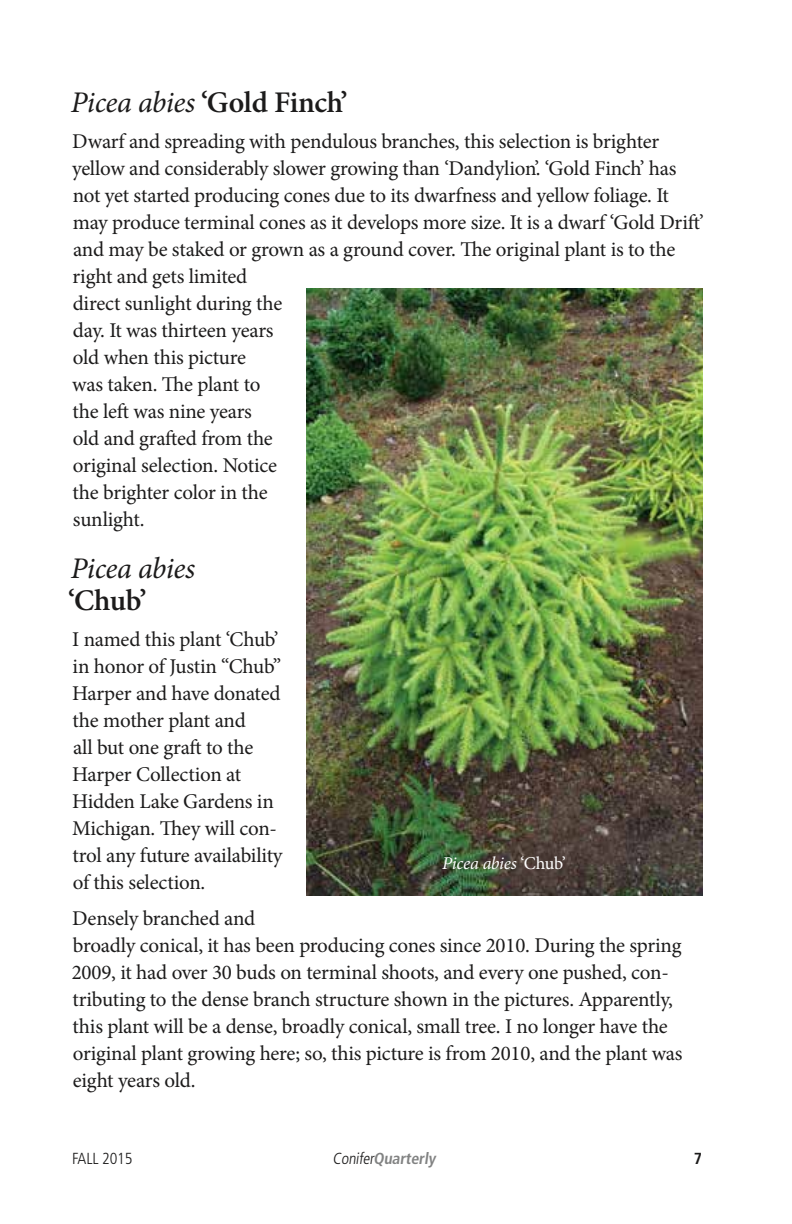
<style>
.page{position:relative;width:792px;height:1224px;background:#fff}
.page>*{position:absolute;margin:0;border:0;box-sizing:border-box;transform-origin:0 0}
.t1{font:600 30px "Minion Pro";letter-spacing:-.01em;color:#1c1b1b}
.t2{font:italic 30px "Minion Pro";letter-spacing:-.015em;color:#1c1b1b}
.t3{font:21px/27px "Minion Pro";letter-spacing:-.01em;color:#1c1b1b}
.t4{font:italic 18px "Minion Pro";letter-spacing:-.015em;color:#fff}
.t5{font:700 condensed 16px "Frutiger";color:#828383}
.t6{font:300 condensed 16px "Frutiger";letter-spacing:-.01em;color:#1c1b1b}
.t7{font:700 condensed 16px "Frutiger";color:#1c1b1b}
.s1{font-weight:400;font-style:italic}
.s2{font-style:normal}
.s3{font-weight:300;color:#1c1b1b}
</style>
<div class="page">
<img style="left:306px;top:288px;width:396px;height:608px">
<h1 class="t1" style="left:71px;top:81px;width:279px"><span class="s1">Picea abies</span> ‘Gold Finch’</h1>
<p class="t3" style="left:72px;top:128px;width:633px">Dwarf and spreading with pendulous branches, this selection is brighter yellow and considerably slower growing than ‘Dandylion’. ‘Gold Finch’ has not yet started producing cones due to its dwarfness and yellow foliage. It may produce terminal cones as it develops more size. It is a dwarf ‘Gold Drift’ and may be staked or grown as a ground cover. The original plant is to the right and gets limited<br>direct sunlight during the<br>day. It was thirteen years<br>old when this picture<br>was taken. The plant to<br>the left was nine years<br>old and grafted from the<br>original selection. Notice<br>the brighter color in the<br>sunlight.</p>
<h1 class="t2" style="left:71px;top:548px;width:126px">Picea abies</h1>
<h1 class="t1" style="left:68px;top:580px;width:80px">‘Chub’</h1>
<p class="t3" style="left:72px;top:626px;width:212px">I named this plant ‘Chub’ in honor of Justin “Chub”<br>Harper and have donated the mother plant and<br>all but one graft to the<br>Harper Collection at<br>Hidden Lake Gardens in<br>Michigan. They will con&shy;trol any future availability of this selection.</p>
<p class="t3" style="left:72px;top:905px;width:612px">Densely branched and<br>broadly conical, it has been producing cones since 2010. During the spring 2009, it had over 30 buds on terminal shoots, and every one pushed, con&shy;tributing to the dense branch structure shown in the pictures. Apparently, this plant will be a dense, broadly conical, small tree. I no longer have the original plant growing here; so, this picture is from 2010, and the plant was eight years old.</p>
<p class="t4" style="left:442px;top:851px;width:125px">Picea abies <span class="s2">‘Chub’</span></p>
<p class="t6" style="left:72px;top:1149px;width:62px">FALL 2015</p>
<p class="t5" style="left:333px;top:1149px;width:104px"><span class="s3">Conifer</span>Quarterly</p>
<p class="t7" style="left:694px;top:1149px;width:10px">7</p>
</div>
